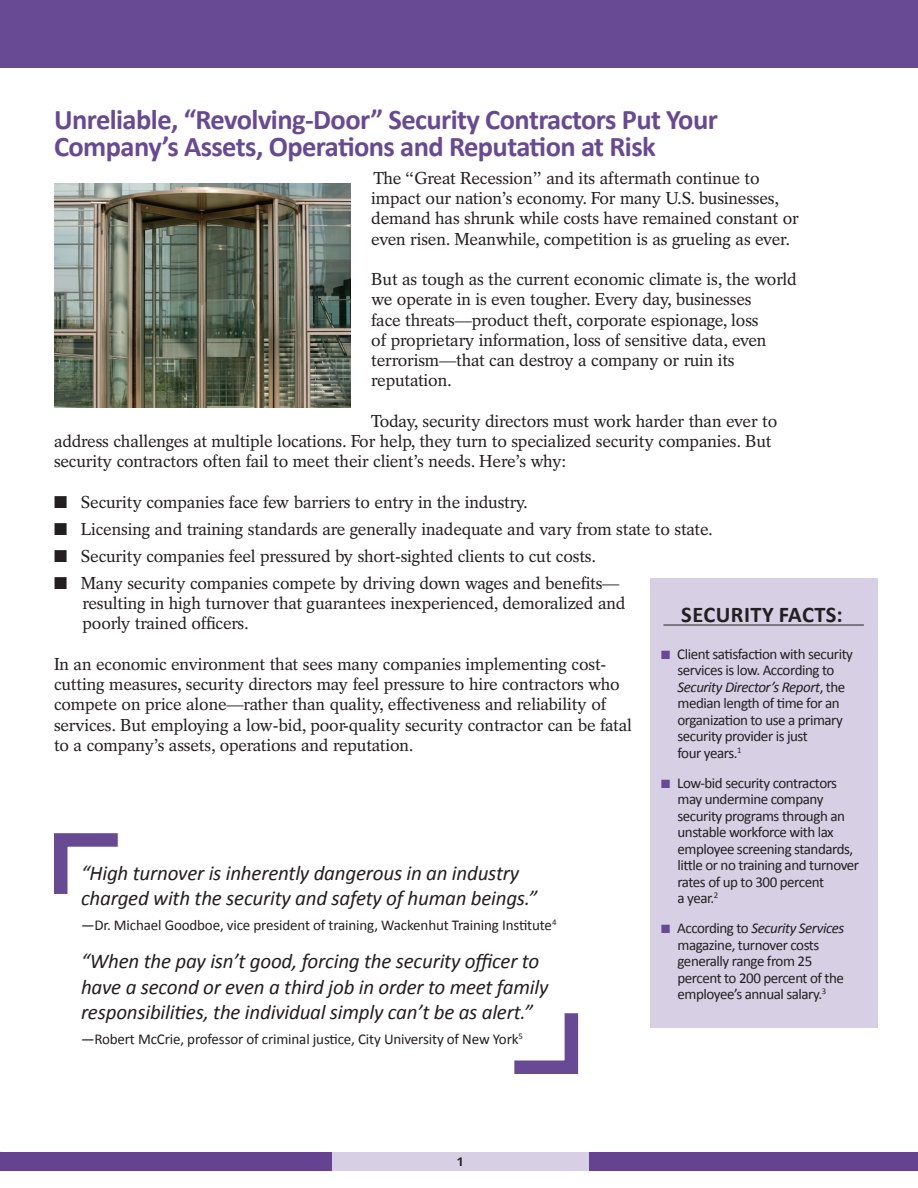
<style>
.page{position:relative;width:918px;height:1188px;background:#fff}
.page>*{position:absolute;margin:0;border:0;box-sizing:border-box;transform-origin:0 0}
.t1{font:700 28.5px/27px "Calibri";letter-spacing:-.02em;color:#684994}
.t2{font:700 22.5px "Calibri";letter-spacing:.02em;color:#231f20}
.t3{font:italic 21px/25.2px "Calibri";letter-spacing:-.01em;color:#231f20}
.t4{font:17.25px/20.2px "Rotation LT Std";letter-spacing:-.01em;color:#231f20}
.t5{font:15px/16.5px "Calibri";letter-spacing:-.03em;color:#231f20}
.t6{font:15px "Calibri";letter-spacing:-.01em;color:#231f20}
.t7{font:700 12px "Vectora LT Std";color:#231f20}
.s1{color:#684994}
.s2{font-style:italic}
</style>
<div class="page">
<div style="left:0;top:0;width:918px;height:68px;background:#684994"></div>
<div style="left:0;top:1152px;width:918px;height:18px;background:#644391"></div>
<div style="left:332px;top:1152px;width:257px;height:18px;background:#d7d0e5"></div>
<img style="left:54px;top:183px;width:297px;height:225px">
<svg style="left:54px;top:833px;width:64px;height:61px"></svg>
<svg style="left:514px;top:1013px;width:65px;height:61px"></svg>
<div style="left:650px;top:578px;width:228px;height:450px;background:#d7d0e5"></div>
<hr style="left:663px;top:625px;width:201px;height:1px;background:#231f20">
<h1 class="t1" style="left:54px;top:105px;width:665px">Unreliable, “Revolving-Door” Security Contractors Put Your<br>Company’s Assets, Operations and Reputation at Risk</h1>
<p class="t4" style="left:371px;top:168px;width:429px">The “Great Recession” and its aftermath continue to impact our nation’s economy. For many U.S. businesses, demand has shrunk while costs have remained constant or even risen. Meanwhile, competition is as grueling as ever.</p>
<p class="t4" style="left:371px;top:269px;width:427px">But as tough as the current economic climate is, the world we operate in is even tougher. Every day, businesses<br>face threats—product theft, corporate espionage, loss<br>of proprietary information, loss of sensitive data, even terrorism—that can destroy a company or ruin its reputation.</p>
<p class="t4" style="left:54px;top:411px;width:725px;text-indent:317px">Today, security directors must work harder than ever to address challenges at multiple locations. For help, they turn to specialized security companies. But security contractors often fail to meet their client’s needs. Here’s why:</p>
<p class="t4" style="left:54px;top:492px;width:476px">■ Security companies face few barriers to entry in the industry.</p>
<p class="t4" style="left:54px;top:519px;width:661px">■ Licensing and training standards are generally inadequate and vary from state to state.</p>
<p class="t4" style="left:54px;top:546px;width:544px">■ Security companies feel pressured by short-sighted clients to cut costs.</p>
<p class="t4" style="left:83px;top:573px;width:544px;text-indent:-28px">■ Many security companies compete by driving down wages and benefits— resulting in high turnover that guarantees inexperienced, demoralized and poorly trained officers.</p>
<p class="t4" style="left:54px;top:654px;width:579px">In an economic environment that sees many companies implementing cost&shy;cutting measures, security directors may feel pressure to hire contractors who compete on price alone—rather than quality, effectiveness and reliability of services. But employing a low-bid, poor-quality security contractor can be fatal to a company’s assets, operations and reputation.</p>
<h2 class="t2" style="left:681px;top:600px;width:163px">Security Facts:</h2>
<p class="t5" style="left:678px;top:645px;width:177px;text-indent:-16px"><span class="s1">■</span> Client satisfaction with security services is low. According to<br><span class="s2">Security Director’s Report</span>, the median length of time for an organization to use a primary security provider is just<br>four years.<sup>1</sup></p>
<p class="t5" style="left:678px;top:774px;width:183px;text-indent:-16px"><span class="s1">■</span> Low-bid security contractors may undermine company security programs through an unstable workforce with lax employee screening standards, little or no training and turnover rates of up to 300 percent<br>a year.<sup>2</sup></p>
<p class="t5" style="left:678px;top:919px;width:168px;text-indent:-16px"><span class="s1">■</span> According to <span class="s2">Security Services </span>magazine, turnover costs generally range from 25 percent to 200 percent of the employee’s annual salary.<sup>3</sup></p>
<p class="t3" style="left:81px;top:859px;width:458px">“High turnover is inherently dangerous in an industry charged with the security and safety of human beings.”</p>
<p class="t6" style="left:81px;top:915px;width:477px">—Dr. Michael Goodboe, vice president of training, Wackenhut Training Institute<sup>4</sup></p>
<p class="t3" style="left:81px;top:948px;width:469px">“When the pay isn’t good, forcing the security officer to have a second or even a third job in order to meet family responsibilities, the individual simply can’t be as alert.”</p>
<p class="t6" style="left:81px;top:1029px;width:444px">—Robert McCrie, professor of criminal justice, City University of New York<sup>5</sup></p>
<p class="t7" style="left:457px;top:1155px;width:9px">1</p>
</div>
